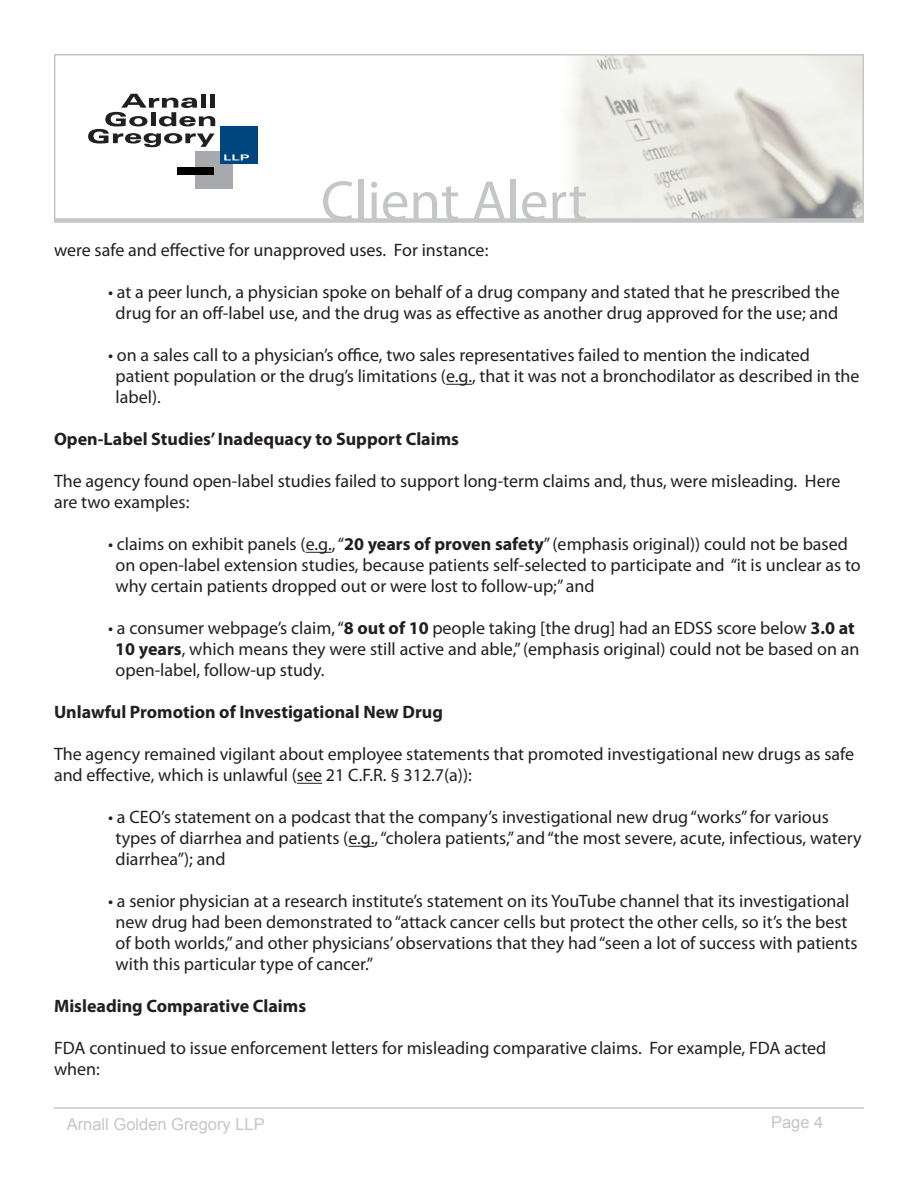
<style>
.page{position:relative;width:918px;height:1188px;background:#fff}
.page>*{position:absolute;margin:0;border:0;box-sizing:border-box;transform-origin:0 0}
.t1{font:57px "Myriad Pro";color:#c5c6c8}
.t2{font:18px/21px "Myriad Pro";color:#231f20}
.t3{font:700 18px "Myriad Pro";color:#231f20}
.t4{font:16.5px "Arial";color:#c5c6c8}
.s1{font-weight:700}
</style>
<div class="page">
<hr style="left:54px;top:1107px;width:810px;height:2px;background:#c5c6c8">
<div style="left:54px;top:218px;width:810px;height:5px;background:#d3d4d5"></div>
<svg style="left:54px;top:54px;width:810px;height:168px"></svg>
<svg style="left:446px;top:384px;width:26px;height:1px"></svg>
<svg style="left:306px;top:552px;width:26px;height:1px"></svg>
<svg style="left:297px;top:783px;width:25px;height:1px"></svg>
<svg style="left:348px;top:846px;width:26px;height:1px"></svg>
<h1 class="t1" style="left:321px;top:166px;width:268px">Client Alert</h1>
<p class="t2" style="left:54px;top:240px;width:436px">were safe and effective for unapproved uses. For instance:</p>
<p class="t2" style="left:108px;top:282px;width:733px;text-align:center">• at a peer lunch, a physician spoke on behalf of a drug company and stated that he prescribed the drug for an off-label use, and the drug was as effective as another drug approved for the use; and</p>
<p class="t2" style="left:116px;top:345px;width:746px;text-indent:-8px">• on a sales call to a physician’s office, two sales representatives failed to mention the indicated patient population or the drug’s limitations (e.g., that it was not a bronchodilator as described in the label).</p>
<p class="t3" style="left:54px;top:428px;width:407px">Open-Label Studies’ Inadequacy to Support Claims</p>
<p class="t2" style="left:54px;top:471px;width:788px">The agency found open-label studies failed to support long-term claims and, thus, were misleading. Here are two examples:</p>
<p class="t2" style="left:116px;top:534px;width:747px;text-indent:-8px">• claims on exhibit panels (e.g., “<span class="s1">20 years of proven safety</span>” (emphasis original)) could not be based on open-label extension studies, because patients self-selected to participate and “it is unclear as to why certain patients dropped out or were lost to follow-up;” and</p>
<p class="t2" style="left:115px;top:618px;width:746px;text-indent:-7px">• a consumer webpage’s claim,“<span class="s1">8 out of 10</span> people taking [the drug] had an EDSS score below <span class="s1">3.0 at<br>10 years</span>, which means they were still active and able,” (emphasis original) could not be based on an open-label, follow-up study.</p>
<p class="t3" style="left:54px;top:701px;width:390px">Unlawful Promotion of Investigational New Drug</p>
<p class="t2" style="left:54px;top:744px;width:802px">The agency remained vigilant about employee statements that promoted investigational new drugs as safe and effective, which is unlawful (see 21 C.F.R. § 312.7(a)):</p>
<p class="t2" style="left:116px;top:807px;width:747px;text-indent:-8px">• a CEO’s statement on a podcast that the company’s investigational new drug“works”for various types of diarrhea and patients (e.g., “cholera patients,” and “the most severe, acute, infectious, watery diarrhea”); and</p>
<p class="t2" style="left:116px;top:891px;width:743px;text-indent:-8px">• a senior physician at a research institute’s statement on its YouTube channel that its investigational new drug had been demonstrated to “attack cancer cells but protect the other cells, so it’s the best of both worlds,” and other physicians’ observations that they had “seen a lot of success with patients with this particular type of cancer.”</p>
<p class="t3" style="left:54px;top:995px;width:254px">Misleading Comparative Claims</p>
<p class="t2" style="left:54px;top:1038px;width:774px">FDA continued to issue enforcement letters for misleading comparative claims. For example, FDA acted when:</p>
<p class="t4" style="left:67px;top:1114px;width:200px">Arnall Golden Gregory LLP</p>
<p class="t4" style="left:771px;top:1111px;width:54px">Page 4</p>
</div>
